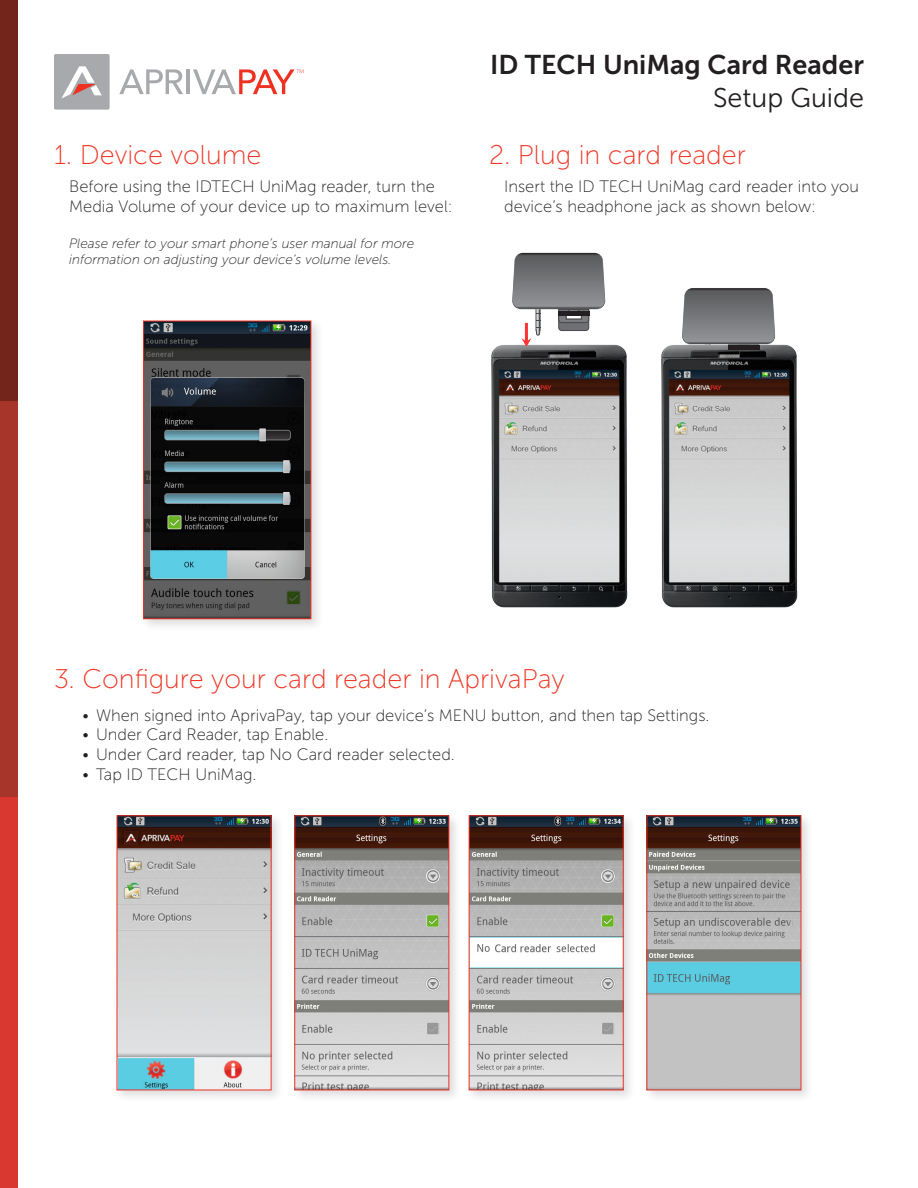
<style>
.page{position:relative;width:918px;height:1188px;background:#fff}
.page>*{position:absolute;margin:0;border:0;box-sizing:border-box;transform-origin:0 0}
.t1{font:27px "Museo Sans 100";color:#ef3524}
.t2{font:27px "Museo Sans 700";color:#231f20}
.t3{font:27px "Museo Sans 300";color:#231f20}
.t4{font:16.5px/19.8px "Museo Sans 100";color:#231f20}
.t5{font:italic 13.5px/16.2px "Museo Sans 100";color:#231f20}
</style>
<div class="page">
<div style="left:54px;top:54px;width:56px;height:56px;background:#a8a9ad;border-radius:2px"></div>
<svg style="left:61px;top:66px;width:41px;height:33px"></svg>
<svg style="left:119px;top:69px;width:64px;height:25px"></svg>
<hr style="left:187px;top:69px;width:3px;height:25px;background:#a8a9ad">
<svg style="left:193px;top:69px;width:110px;height:25px"></svg>
<div style="left:0;top:796px;width:18px;height:392px;background:#d8382f"></div>
<div style="left:0;top:400px;width:18px;height:396px;background:#a83529"></div>
<div style="left:0;top:0;width:18px;height:400px;background:#73241b"></div>
<div style="left:140px;top:317px;width:184px;height:315px;background:#231f20;opacity:.15"></div>
<img style="left:145px;top:323px;width:164px;height:294px">
<div style="left:143px;top:321px;width:168px;height:298px;border:1px solid #ee3124"></div>
<img style="left:491px;top:344px;width:137px;height:264px">
<svg style="left:682px;top:288px;width:93px;height:47px;background:#747578"></svg>
<img style="left:661px;top:335px;width:137px;height:273px">
<div style="left:729px;top:345px;width:31px;height:5px;background:#231f20"></div>
<svg style="left:512px;top:253px;width:93px;height:94px"></svg>
<div style="left:113px;top:812px;width:172px;height:291px;background:#231f20;opacity:.15"></div>
<img style="left:119px;top:818px;width:150px;height:270px">
<div style="left:465px;top:812px;width:172px;height:291px;background:#231f20;opacity:.15"></div>
<img style="left:471px;top:818px;width:150px;height:270px">
<div style="left:291px;top:812px;width:171px;height:291px;background:#231f20;opacity:.15"></div>
<img style="left:297px;top:818px;width:150px;height:270px">
<div style="left:643px;top:812px;width:171px;height:291px;background:#231f20;opacity:.15"></div>
<img style="left:649px;top:818px;width:150px;height:270px">
<p class="t2" style="left:490px;top:50px;width:376px">ID TECH UniMag Card Reader</p>
<p class="t3" style="left:713px;top:83px;width:152px">Setup Guide</p>
<p class="t1" style="left:54px;top:140px;width:209px">1. Device volume</p>
<p class="t1" style="left:489px;top:140px;width:259px">2. Plug in card reader</p>
<p class="t4" style="left:69px;top:177px;width:385px">Before using the IDTECH UniMag reader, turn the<br>Media Volume of your device up to maximum level:</p>
<p class="t5" style="left:69px;top:236px;width:347px">Please refer to your smart phone’s user manual for more information on adjusting your device’s volume levels.</p>
<p class="t4" style="left:504px;top:177px;width:356px">Insert the ID TECH UniMag card reader into you device’s headphone jack as shown below:</p>
<p class="t1" style="left:54px;top:664px;width:512px">3. Configure your card reader in AprivaPay</p>
<p class="t4" style="left:82px;top:705px;width:629px">• When signed into AprivaPay, tap your device’s MENU button, and then tap Settings.</p>
<p class="t4" style="left:82px;top:725px;width:247px">• Under Card Reader, tap Enable.</p>
<p class="t4" style="left:82px;top:745px;width:374px">• Under Card reader, tap No Card reader selected.</p>
<p class="t4" style="left:82px;top:765px;width:176px">• Tap ID TECH UniMag.</p>
</div>
